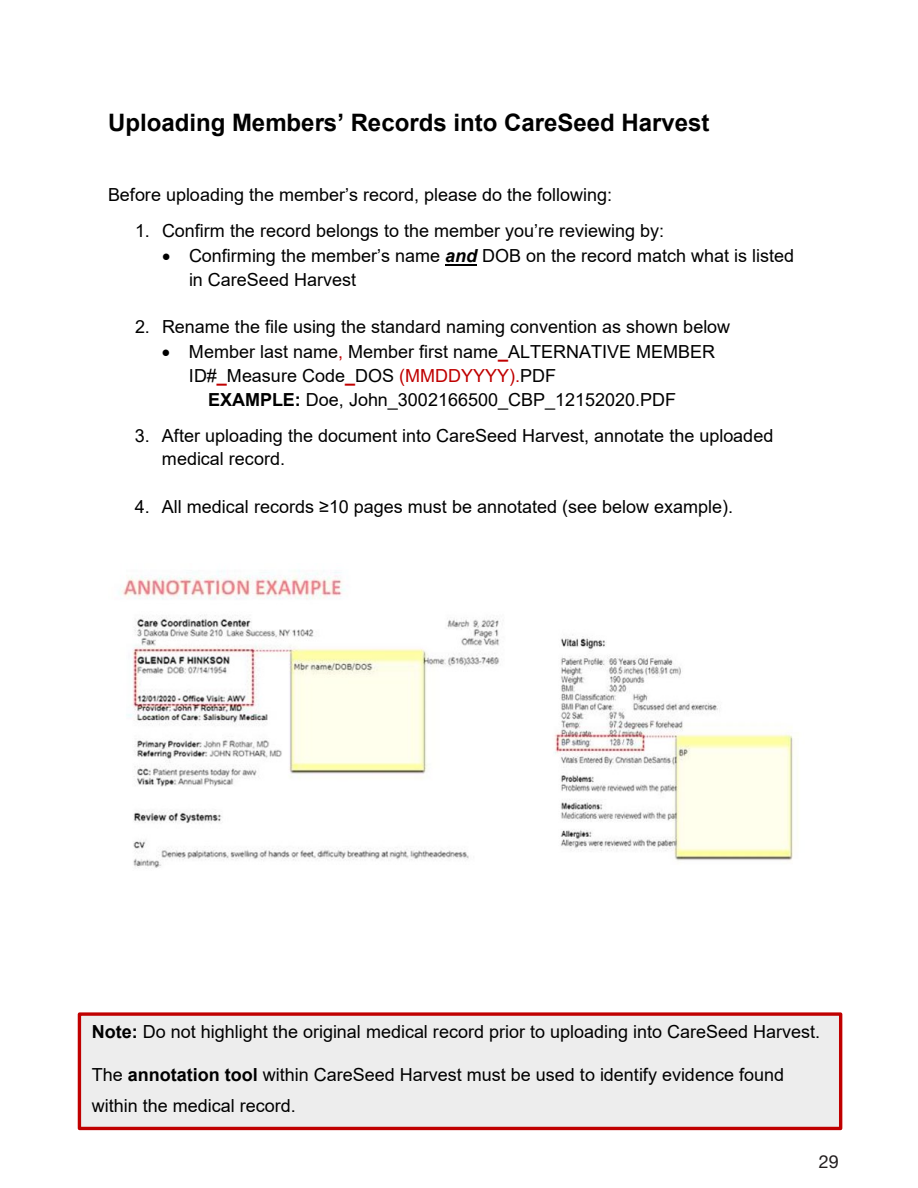
<style>
.page{position:relative;width:918px;height:1188px;background:#fff}
.page>*{position:absolute;margin:0;border:0;box-sizing:border-box;transform-origin:0 0}
.t1{font:700 24px "Arial";color:#000}
.t2{font:18px/23.7px "Arial";color:#000}
.t3{font:18px "Helvetica Neue LT Pro";color:#231f20}
.s1{font-weight:700;font-style:italic}
.s2{color:#c00000}
.s3{font-weight:700;color:#c00000}
.s4{font-weight:700}
</style>
<div class="page">
<hr style="left:445px;top:264px;width:32px;height:2px;background:#000">
<img style="left:119px;top:570px;width:674px;height:298px">
<div style="left:79px;top:1014px;width:762px;height:114px;background:#ededed"></div>
<div style="left:78px;top:1012px;width:764px;height:118px;border:3px solid #c00000"></div>
<p class="t1" style="left:108px;top:105px;width:603px">Uploading Members’ Records into CareSeed Harvest</p>
<p class="t2" style="left:108px;top:183px;width:506px">Before uploading the member’s record, please do the following:</p>
<p class="t2" style="left:135px;top:219px;width:531px">1. Confirm the record belongs to the member you’re reviewing by:</p>
<p class="t2" style="left:189px;top:244px;width:607px;text-indent:-27px">• Confirming the member’s name <span class="s1">and</span> DOB on the record match what is listed in CareSeed Harvest</p>
<p class="t2" style="left:135px;top:315px;width:597px">2. Rename the file using the standard naming convention as shown below</p>
<p class="t2" style="left:162px;top:340px;width:555px">• Member last name<span class="s2">,</span> Member first name<span class="s3">_</span>ALTERNATIVE MEMBER</p>
<p class="t2" style="left:189px;top:364px;width:369px">ID#<span class="s3">_</span>Measure Code<span class="s3">_</span>DOS <span class="s2">(MMDDYYYY).</span>PDF</p>
<p class="t2" style="left:208px;top:388px;width:470px"><span class="s4">EXAMPLE:</span> Doe, John_3002166500_CBP_12152020.PDF</p>
<p class="t2" style="left:162px;top:423px;width:613px;text-indent:-27px">3. After uploading the document into CareSeed Harvest, annotate the uploaded medical record.</p>
<p class="t2" style="left:135px;top:495px;width:600px">4. All medical records ≥10 pages must be annotated (see below example).</p>
<p class="t2" style="left:92px;top:1020px;width:730px"><span class="s4">Note:</span> Do not highlight the original medical record prior to uploading into CareSeed Harvest.</p>
<p class="t2" style="left:92px;top:1059px;width:694px;line-height:31px">The <span class="s4">annotation tool</span> within CareSeed Harvest must be used to identify evidence found within the medical record.</p>
<p class="t3" style="left:819px;top:1151px;width:22px">29</p>
</div>
